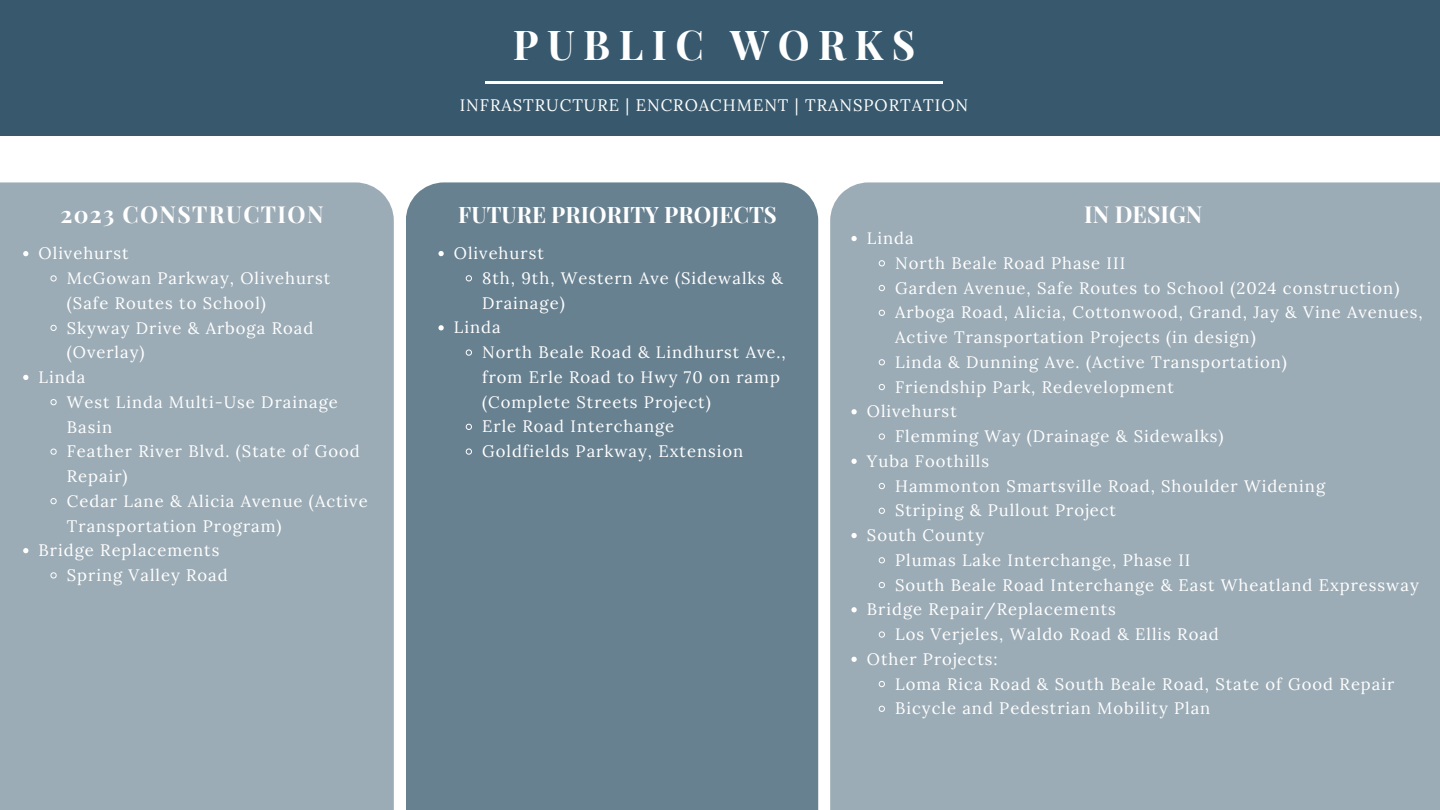
<style>
.page{position:relative;width:1440px;height:810px;background:#fff}
.page>*{position:absolute;margin:0;border:0;box-sizing:border-box;transform-origin:0 0}
.t1{font:700 40.3px "Playfair Display SC";letter-spacing:.21em;color:#fff}
.t2{font:700 22.9px "Playfair Display SC";letter-spacing:.06em;color:#fff}
.t3{font:700 22.9px "Playfair Display SC";color:#fff}
.t4{font:700 22.2px "Playfair Display SC";color:#fff}
.t5{font:16.6px/24.8px "Lora";letter-spacing:.06em;color:#fff}
</style>
<div class="page">
<div style="left:0;top:0;width:1440px;height:136px;background:#38596d"></div>
<hr style="left:485px;top:81px;width:458px;height:2px;background:#fff">
<div style="left:406px;top:182px;width:412px;height:628px;background:#688190"></div>
<div style="left:830px;top:182px;width:610px;height:628px;background:#9cacb6"></div>
<div style="left:0;top:182px;width:394px;height:628px;background:#9cacb6"></div>
<svg style="left:438px;top:251px;width:6px;height:5px"></svg>
<svg style="left:465px;top:275px;width:7px;height:7px"></svg>
<svg style="left:438px;top:325px;width:6px;height:5px"></svg>
<svg style="left:465px;top:349px;width:7px;height:7px"></svg>
<svg style="left:465px;top:423px;width:7px;height:7px"></svg>
<svg style="left:465px;top:448px;width:7px;height:7px"></svg>
<svg style="left:851px;top:236px;width:6px;height:5px"></svg>
<svg style="left:878px;top:260px;width:7px;height:7px"></svg>
<svg style="left:878px;top:285px;width:7px;height:7px"></svg>
<svg style="left:878px;top:309px;width:7px;height:7px"></svg>
<svg style="left:878px;top:359px;width:7px;height:7px"></svg>
<svg style="left:878px;top:384px;width:7px;height:7px"></svg>
<svg style="left:851px;top:409px;width:6px;height:5px"></svg>
<svg style="left:878px;top:433px;width:7px;height:7px"></svg>
<svg style="left:851px;top:459px;width:6px;height:5px"></svg>
<svg style="left:878px;top:483px;width:7px;height:7px"></svg>
<svg style="left:878px;top:507px;width:7px;height:7px"></svg>
<svg style="left:851px;top:533px;width:6px;height:5px"></svg>
<svg style="left:878px;top:557px;width:7px;height:7px"></svg>
<svg style="left:878px;top:582px;width:7px;height:7px"></svg>
<svg style="left:851px;top:607px;width:6px;height:5px"></svg>
<svg style="left:878px;top:631px;width:7px;height:7px"></svg>
<svg style="left:851px;top:657px;width:6px;height:5px"></svg>
<svg style="left:878px;top:681px;width:7px;height:7px"></svg>
<svg style="left:878px;top:705px;width:7px;height:7px"></svg>
<svg style="left:23px;top:251px;width:5px;height:5px"></svg>
<svg style="left:50px;top:275px;width:7px;height:7px"></svg>
<svg style="left:50px;top:324px;width:7px;height:7px"></svg>
<svg style="left:23px;top:375px;width:5px;height:5px"></svg>
<svg style="left:50px;top:399px;width:7px;height:7px"></svg>
<svg style="left:50px;top:448px;width:7px;height:7px"></svg>
<svg style="left:50px;top:498px;width:7px;height:7px"></svg>
<svg style="left:23px;top:548px;width:5px;height:5px"></svg>
<svg style="left:50px;top:572px;width:7px;height:7px"></svg>
<p class="t1" style="left:513px;top:17px;width:404px">PUBLIC WORKS</p>
<p class="t5" style="left:460px;top:92px;width:510px">INFRASTRUCTURE | ENCROACHMENT | TRANSPORTATION</p>
<p class="t2" style="left:60px;top:198px;width:265px">2023 CONSTRUCTION</p>
<p class="t4" style="left:458px;top:199px;width:320px">FUTURE PRIORITY PROJECTS</p>
<p class="t3" style="left:1084px;top:198px;width:120px">IN DESIGN</p>
<p class="t5" style="left:39px;top:241px;width:91px">Olivehurst</p>
<p class="t5" style="left:67px;top:266px;width:265px">McGowan Parkway, Olivehurst (Safe Routes to School)</p>
<p class="t5" style="left:67px;top:315px;width:248px">Skyway Drive &amp; Arboga Road (Overlay)</p>
<p class="t5" style="left:39px;top:365px;width:48px">Linda</p>
<p class="t5" style="left:67px;top:389px;width:272px">West Linda Multi-Use Drainage<br>Basin</p>
<p class="t5" style="left:67px;top:439px;width:294px">Feather River Blvd. (State of Good<br>Repair)</p>
<p class="t5" style="left:67px;top:488px;width:302px">Cedar Lane &amp; Alicia Avenue (Active<br>Transportation Program)</p>
<p class="t5" style="left:39px;top:538px;width:182px">Bridge Replacements</p>
<p class="t5" style="left:67px;top:563px;width:162px">Spring Valley Road</p>
<p class="t5" style="left:454px;top:241px;width:91px">Olivehurst</p>
<p class="t5" style="left:482px;top:265px;width:302px">8th, 9th, Western Ave (Sidewalks &amp;<br>Drainage)</p>
<p class="t5" style="left:454px;top:315px;width:48px">Linda</p>
<p class="t5" style="left:482px;top:340px;width:305px">North Beale Road &amp; Lindhurst Ave., from Erle Road to Hwy 70 on ramp (Complete Streets Project)</p>
<p class="t5" style="left:482px;top:414px;width:194px">Erle Road Interchange</p>
<p class="t5" style="left:482px;top:439px;width:263px">Goldfields Parkway, Extension</p>
<p class="t5" style="left:867px;top:226px;width:48px">Linda</p>
<p class="t5" style="left:895px;top:250px;width:232px">North Beale Road Phase III</p>
<p class="t5" style="left:895px;top:275px;width:506px">Garden Avenue, Safe Routes to School (2024 construction)</p>
<p class="t5" style="left:895px;top:300px;width:529px">Arboga Road, Alicia, Cottonwood, Grand, Jay &amp; Vine Avenues,<br>Active Transportation Projects (in design)</p>
<p class="t5" style="left:895px;top:349px;width:393px">Linda &amp; Dunning Ave. (Active Transportation)</p>
<p class="t5" style="left:895px;top:374px;width:280px">Friendship Park, Redevelopment</p>
<p class="t5" style="left:867px;top:399px;width:91px">Olivehurst</p>
<p class="t5" style="left:895px;top:424px;width:330px">Flemming Way (Drainage &amp; Sidewalks)</p>
<p class="t5" style="left:867px;top:448px;width:124px">Yuba Foothills</p>
<p class="t5" style="left:895px;top:473px;width:432px">Hammonton Smartsville Road, Shoulder Widening</p>
<p class="t5" style="left:895px;top:498px;width:222px">Striping &amp; Pullout Project</p>
<p class="t5" style="left:867px;top:523px;width:119px">South County</p>
<p class="t5" style="left:895px;top:547px;width:297px">Plumas Lake Interchange, Phase II</p>
<p class="t5" style="left:895px;top:572px;width:525px">South Beale Road Interchange &amp; East Wheatland Expressway</p>
<p class="t5" style="left:867px;top:597px;width:250px">Bridge Repair/Replacements</p>
<p class="t5" style="left:895px;top:622px;width:325px">Los Verjeles, Waldo Road &amp; Ellis Road</p>
<p class="t5" style="left:867px;top:646px;width:132px">Other Projects:</p>
<p class="t5" style="left:895px;top:671px;width:501px">Loma Rica Road &amp; South Beale Road, State of Good Repair</p>
<p class="t5" style="left:895px;top:696px;width:317px">Bicycle and Pedestrian Mobility Plan</p>
</div>
